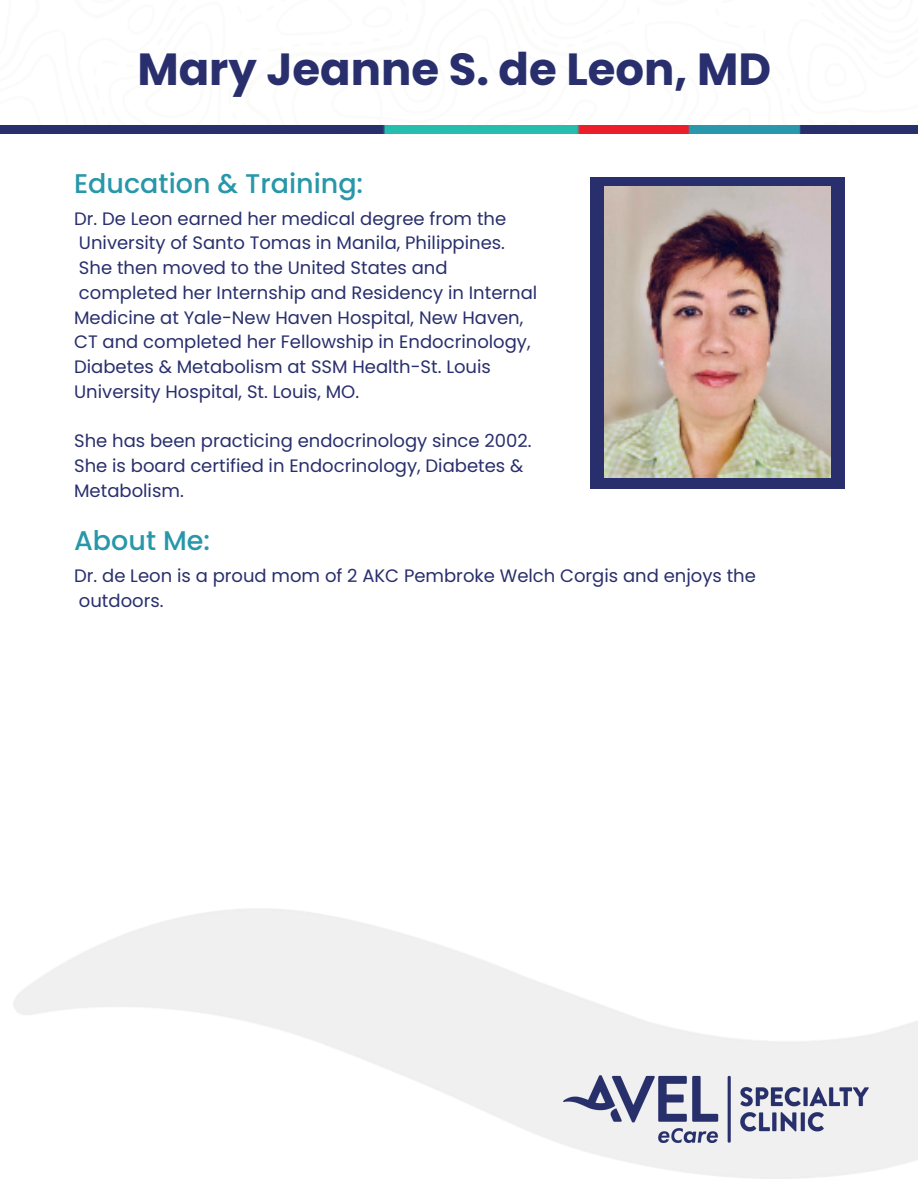
<style>
.page{position:relative;width:918px;height:1188px;background:#fff}
.page>*{position:absolute;margin:0;border:0;box-sizing:border-box;transform-origin:0 0}
.t1{font:700 45px "Poppins";color:#292f6d}
.t2{font:500 27px "Poppins";color:#2797a9}
.t3{font:18px/24.8px "Poppins";color:#292f6d}
</style>
<div class="page">
<svg style="left:0;top:125px;width:918px;height:9px;background:#3e587a"></svg>
<img style="left:14px;top:909px;width:904px;height:270px">
<img style="left:0;top:126px;width:918px;height:7px">
<div style="left:590px;top:177px;width:255px;height:311px;background:#292f6d"></div>
<img style="left:564px;top:1076px;width:305px;height:66px">
<img style="left:604px;top:187px;width:227px;height:291px">
<h1 class="t1" style="left:137px;top:38px;width:635px">Mary Jeanne S. de Leon, MD</h1>
<h2 class="t2" style="left:74px;top:165px;width:291px">Education &amp; Training:</h2>
<p class="t3" style="left:74px;top:206px;width:465px">Dr. De Leon earned her medical degree from the University of Santo Tomas in Manila, Philippines.<br>She then moved to the United States and completed her Internship and Residency in Internal Medicine at Yale-New Haven Hospital, New Haven, CT and completed her Fellowship in Endocrinology, Diabetes &amp; Metabolism at SSM Health-St. Louis University Hospital, St. Louis, MO.</p>
<p class="t3" style="left:74px;top:429px;width:459px">She has been practicing endocrinology since 2002.<br>She is board certified in Endocrinology, Diabetes &amp;<br>Metabolism.</p>
<h2 class="t2" style="left:74px;top:521px;width:138px">About Me:</h2>
<p class="t3" style="left:74px;top:564px;width:683px">Dr. de Leon is a proud mom of 2 AKC Pembroke Welch Corgis and enjoys the outdoors.</p>
</div>
